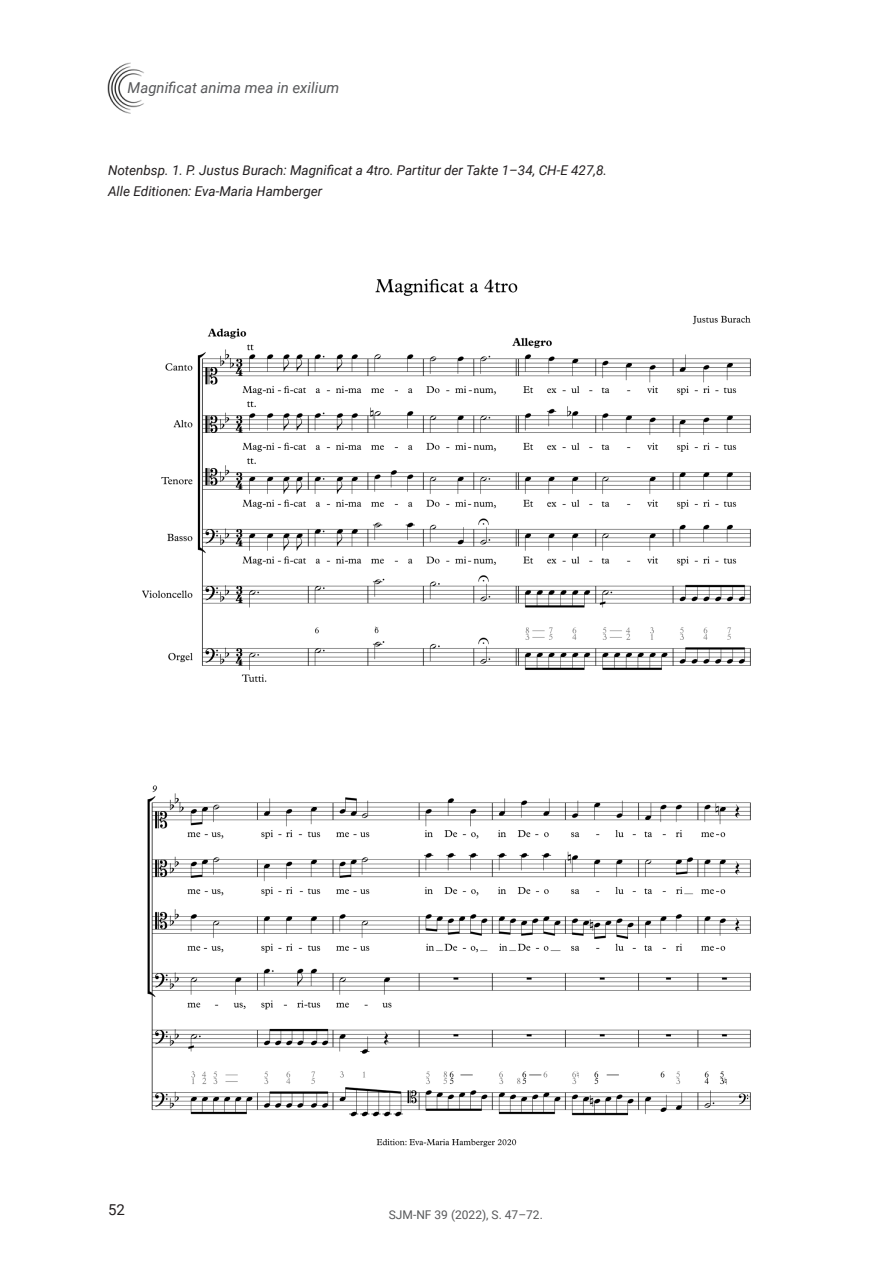
<style>
.page{position:relative;width:893px;height:1272px;background:#fff}
.page>*{position:absolute;margin:0;border:0;box-sizing:border-box;transform-origin:0 0}
.t1{font:italic 15px "Roboto";color:#57585a}
.t2{font:15px "Roboto";color:#231f20}
.Bildlegende{font:italic 13.5px "Roboto";color:#231f20}
.t3{font:12px "Roboto";color:#57585a}
</style>
<div class="page">
<img style="left:107px;top:62px;width:37px;height:52px">
<img style="left:142px;top:278px;width:609px;height:869px">
<p class="t1" style="left:128px;top:77px;width:213px">Magnificat anima mea in exilium</p>
<p class="Bildlegende" style="left:108px;top:160px;width:500px">Notenbsp. 1. P. Justus Burach: Magnificat a 4tro. Partitur der Takte 1–34, CH-E 427,8.</p>
<p class="Bildlegende" style="left:108px;top:182px;width:216px">Alle Editionen: Eva-Maria Hamberger</p>
<p class="t2" style="left:108px;top:1199px;width:18px">52</p>
<p class="t3" style="left:389px;top:1206px;width:155px">SJM-NF 39 (2022), S. 47–72.</p>
</div>
